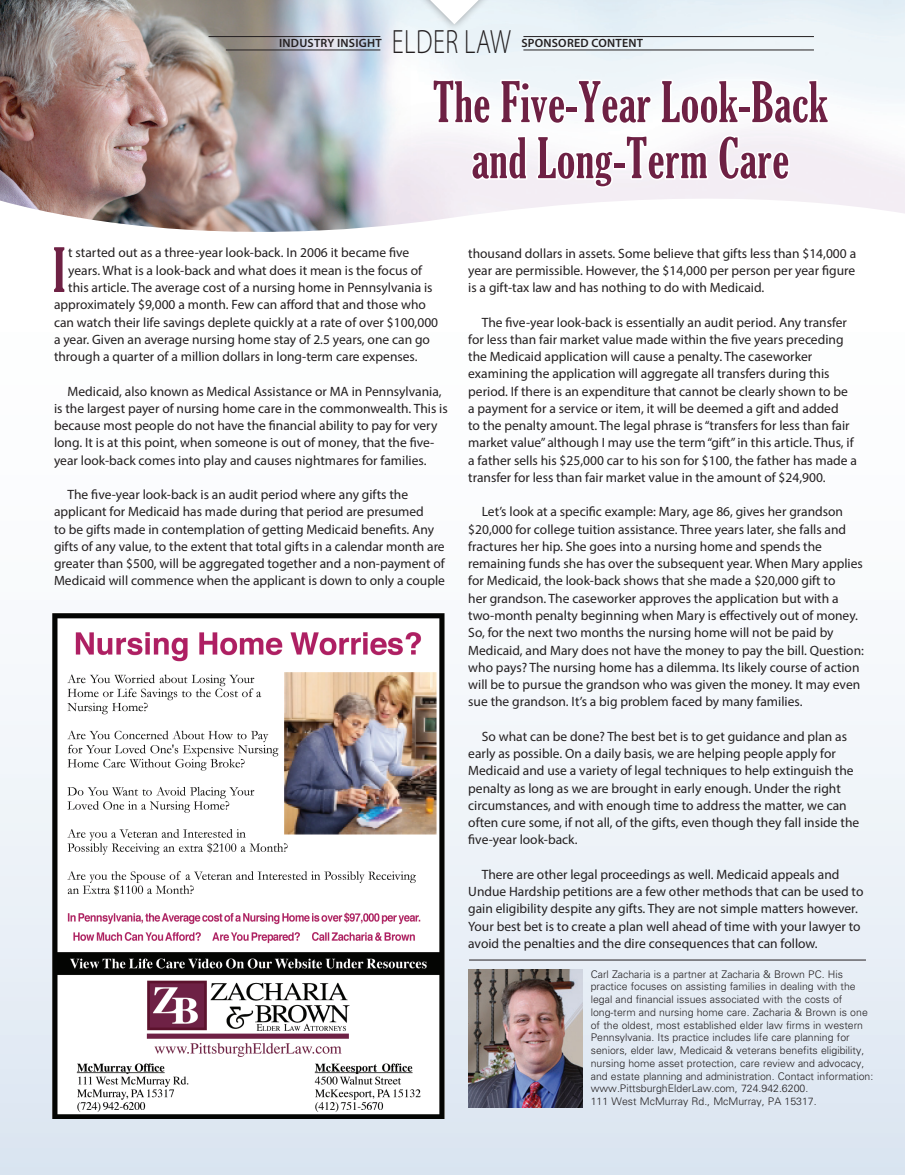
<style>
.page{position:relative;width:905px;height:1175px;background:#fff}
.page>*{position:absolute;margin:0;border:0;box-sizing:border-box;transform-origin:0 0}
.t1{font:extra-condensed 58.95px "Gloucester";color:#6e2144}
.t2{font:extra-condensed 54px/55.9px "Gloucester";letter-spacing:.01em;color:#6e2144;text-align:center}
.t3{font:300 33.75px "Myriad Pro";letter-spacing:.02em;color:#231f20;scale:.75 1}
.t4{font:13.5px/17.2px "Myriad Pro";color:#231f20}
.t5{font:600 12px "Myriad Pro";letter-spacing:.02em;color:#231f20}
.t6{font:300 10.5px/12.8px "Univers LT";color:#231f20}
</style>
<div class="page">
<div style="left:0;top:221px;width:904px;height:953px;background:linear-gradient(to bottom,#fff,#dde6f0)"></div>
<img style="left:0;top:0;width:904px;height:233px">
<img style="left:53px;top:613px;width:391px;height:505px">
<hr style="left:469px;top:959px;width:397px;height:1px;background:#231f20">
<img style="left:468px;top:969px;width:114px;height:138px">
<hr style="left:523px;top:50px;width:291px;height:1px;background:#231f20">
<hr style="left:226px;top:50px;width:154px;height:1px;background:#231f20">
<hr style="left:523px;top:36px;width:291px;height:1px;background:#231f20">
<hr style="left:208px;top:36px;width:172px;height:1px;background:#231f20">
<div style="left:410px;top:0;width:89px;height:32px;background:#e9f3f8"></div>
<svg style="left:430px;top:0;width:48px;height:24px"></svg>
<svg style="left:430px;top:77px;width:137px;height:49px"></svg>
<svg style="left:576px;top:64px;width:164px;height:62px"></svg>
<svg style="left:748px;top:78px;width:82px;height:48px"></svg>
<svg style="left:469px;top:134px;width:146px;height:56px"></svg>
<svg style="left:624px;top:133px;width:86px;height:49px"></svg>
<svg style="left:716px;top:133px;width:75px;height:49px"></svg>
<p class="t5" style="left:279px;top:36px;width:104px">INDUSTRY INSIGHT</p>
<h3 class="t3" style="left:392px;top:21px;width:160px">ELDER LAW</h3>
<p class="t5" style="left:521px;top:36px;width:123px">SPONSORED CONTENT</p>
<h2 class="t2" style="left:433px;top:74px;width:396px">The Five-Year Look-Back and Long-Term Care</h2>
<h1 class="t1" style="left:53px;top:236px;width:14px">I</h1>
<p class="t4" style="left:68px;top:244px;width:342px">t started out as a three-year look-back. In 2006 it became five</p>
<p class="t4" style="left:68px;top:261px;width:355px">years. What is a look-back and what does it mean is the focus of</p>
<p class="t4" style="left:68px;top:279px;width:366px">this article. The average cost of a nursing home in Pennsylvania is</p>
<p class="t4" style="left:54px;top:296px;width:373px">approximately $9,000 a month. Few can afford that and those who</p>
<p class="t4" style="left:54px;top:313px;width:385px">can watch their life savings deplete quickly at a rate of over $100,000</p>
<p class="t4" style="left:54px;top:330px;width:377px">a year. Given an average nursing home stay of 2.5 years, one can go</p>
<p class="t4" style="left:54px;top:348px;width:365px">through a quarter of a million dollars in long-term care expenses.</p>
<p class="t4" style="left:54px;top:382px;width:395px;text-indent:13px">Medicaid, also known as Medical Assistance or MA in Pennsylvania, is the largest payer of nursing home care in the commonwealth. This is because most people do not have the financial ability to pay for very long. It is at this point, when someone is out of money, that the five&shy;year look-back comes into play and causes nightmares for families.</p>
<p class="t4" style="left:54px;top:486px;width:392px;text-indent:13px">The five-year look-back is an audit period where any gifts the applicant for Medicaid has made during that period are presumed<br>to be gifts made in contemplation of getting Medicaid benefits. Any gifts of any value, to the extent that total gifts in a calendar month are greater than $500, will be aggregated together and a non-payment of Medicaid will commence when the applicant is down to only a couple</p>
<p class="t4" style="left:468px;top:244px;width:389px;text-align:justify">thousand dollars in assets. Some believe that gifts less than $14,000 a year are permissible. However, the $14,000 per person per year figure is a gift-tax law and has nothing to do with Medicaid.</p>
<p class="t4" style="left:468px;top:313px;width:390px;text-indent:14px">The five-year look-back is essentially an audit period. Any transfer for less than fair market value made within the five years preceding the Medicaid application will cause a penalty. The caseworker examining the application will aggregate all transfers during this period. If there is an expenditure that cannot be clearly shown to be a payment for a service or item, it will be deemed a gift and added<br>to the penalty amount. The legal phrase is “transfers for less than fair market value” although I may use the term “gift” in this article. Thus, if a father sells his $25,000 car to his son for $100, the father has made a transfer for less than fair market value in the amount of $24,900.</p>
<p class="t4" style="left:468px;top:503px;width:397px;text-indent:14px">Let’s look at a specific example: Mary, age 86, gives her grandson $20,000 for college tuition assistance. Three years later, she falls and fractures her hip. She goes into a nursing home and spends the remaining funds she has over the subsequent year. When Mary applies for Medicaid, the look-back shows that she made a $20,000 gift to<br>her grandson. The caseworker approves the application but with a two-month penalty beginning when Mary is effectively out of money.<br>So, for the next two months the nursing home will not be paid by Medicaid, and Mary does not have the money to pay the bill. Question: who pays? The nursing home has a dilemma. Its likely course of action will be to pursue the grandson who was given the money. It may even sue the grandson. It’s a big problem faced by many families.</p>
<p class="t4" style="left:468px;top:727px;width:392px;text-indent:14px">So what can be done? The best bet is to get guidance and plan as early as possible. On a daily basis, we are helping people apply for Medicaid and use a variety of legal techniques to help extinguish the penalty as long as we are brought in early enough. Under the right circumstances, and with enough time to address the matter, we can often cure some, if not all, of the gifts, even though they fall inside the five-year look-back.</p>
<p class="t4" style="left:468px;top:865px;width:396px;text-indent:14px">There are other legal proceedings as well. Medicaid appeals and Undue Hardship petitions are a few other methods that can be used to gain eligibility despite any gifts. They are not simple matters however.<br>Your best bet is to create a plan well ahead of time with your lawyer to avoid the penalties and the dire consequences that can follow.</p>
<p class="t6" style="left:590px;top:967px;width:284px">Carl Zacharia is a partner at Zacharia &amp; Brown PC. His practice focuses on assisting families in dealing with the legal and financial issues associated with the costs of long-term and nursing home care. Zacharia &amp; Brown is one of the oldest, most established elder law firms in western Pennsylvania. Its practice includes life care planning for seniors, elder law, Medicaid &amp; veterans benefits eligibility, nursing home asset protection, care review and advocacy, and estate planning and administration. Contact information: www.PittsburghElderLaw.com, 724.942.6200.<br>111 West McMurray Rd., McMurray, PA 15317.</p>
</div>
